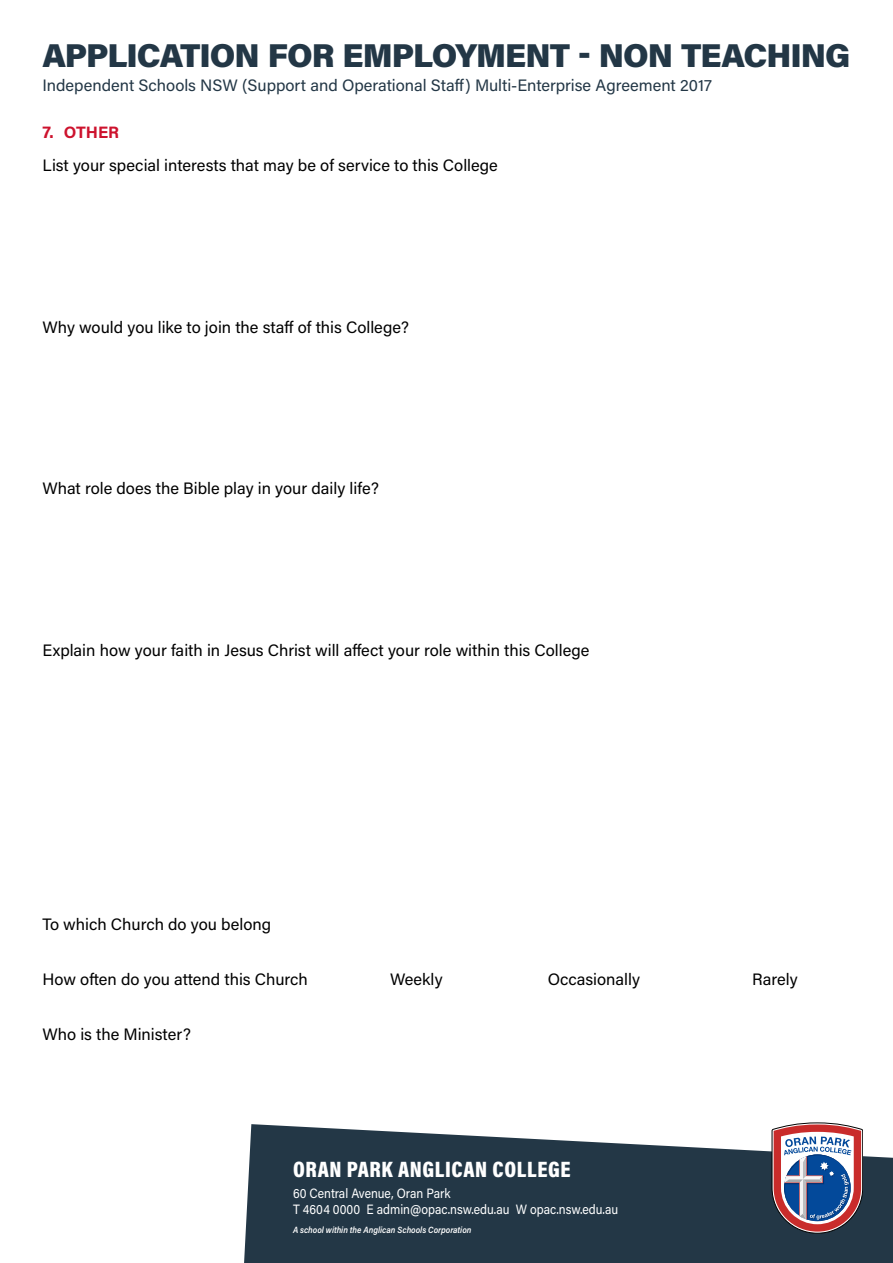
<style>
.page{position:relative;width:893px;height:1263px;background:#fff}
.page>*{position:absolute;margin:0;border:0;box-sizing:border-box;transform-origin:0 0}
.t1{font:900 33px "Acumin Pro";letter-spacing:-.03em;color:#233746}
.t2{font:900 22.5px "Acumin Pro Cond";letter-spacing:.03em;color:#fff}
.t3{font:16.5px "Acumin Pro";color:#000}
.t4{font:16.5px "Acumin Pro";color:#233746}
.t5{font:700 16.5px "Acumin Pro";color:#cd122d}
.t6{font:13.5px/16.2px "Acumin Pro";color:#fff;scale:.9 1}
.t7{font:italic 600 9px "Acumin Pro";color:#fff;scale:.9 1}
</style>
<div class="page">
<svg style="left:244px;top:1124px;width:649px;height:139px;fill:#233746"></svg>
<svg style="left:772px;top:1123px;width:91px;height:110px"></svg>
<h1 class="t1" style="left:43px;top:32px;width:809px">APPLICATION FOR EMPLOYMENT - NON TEACHING</h1>
<p class="t4" style="left:43px;top:74px;width:671px">Independent Schools NSW (Support and Operational Staff) Multi-Enterprise Agreement 2017</p>
<p class="t5" style="left:43px;top:121px;width:78px">7. OTHER</p>
<p class="t3" style="left:43px;top:154px;width:457px">List your special interests that may be of service to this College</p>
<p class="t3" style="left:43px;top:315px;width:368px">Why would you like to join the staff of this College?</p>
<p class="t3" style="left:43px;top:477px;width:338px">What role does the Bible play in your daily life?</p>
<p class="t3" style="left:43px;top:639px;width:548px">Explain how your faith in Jesus Christ will affect your role within this College</p>
<p class="t3" style="left:43px;top:912px;width:230px">To which Church do you belong</p>
<p class="t3" style="left:43px;top:968px;width:267px">How often do you attend this Church</p>
<p class="t3" style="left:390px;top:968px;width:54px">Weekly</p>
<p class="t3" style="left:548px;top:968px;width:94px">Occasionally</p>
<p class="t3" style="left:752px;top:968px;width:47px">Rarely</p>
<p class="t3" style="left:43px;top:1023px;width:150px">Who is the Minister?</p>
<h2 class="t2" style="left:293px;top:1155px;width:279px">ORAN PARK ANGLICAN COLLEGE</h2>
<p class="t6" style="left:293px;top:1184px;width:363px">60 Central Avenue, Oran Park<br>T 4604 0000 E admin@opac.nsw.edu.au W opac.nsw.edu.au</p>
<p class="t7" style="left:293px;top:1224px;width:200px">A school within the Anglican Schools Corporation</p>
</div>
